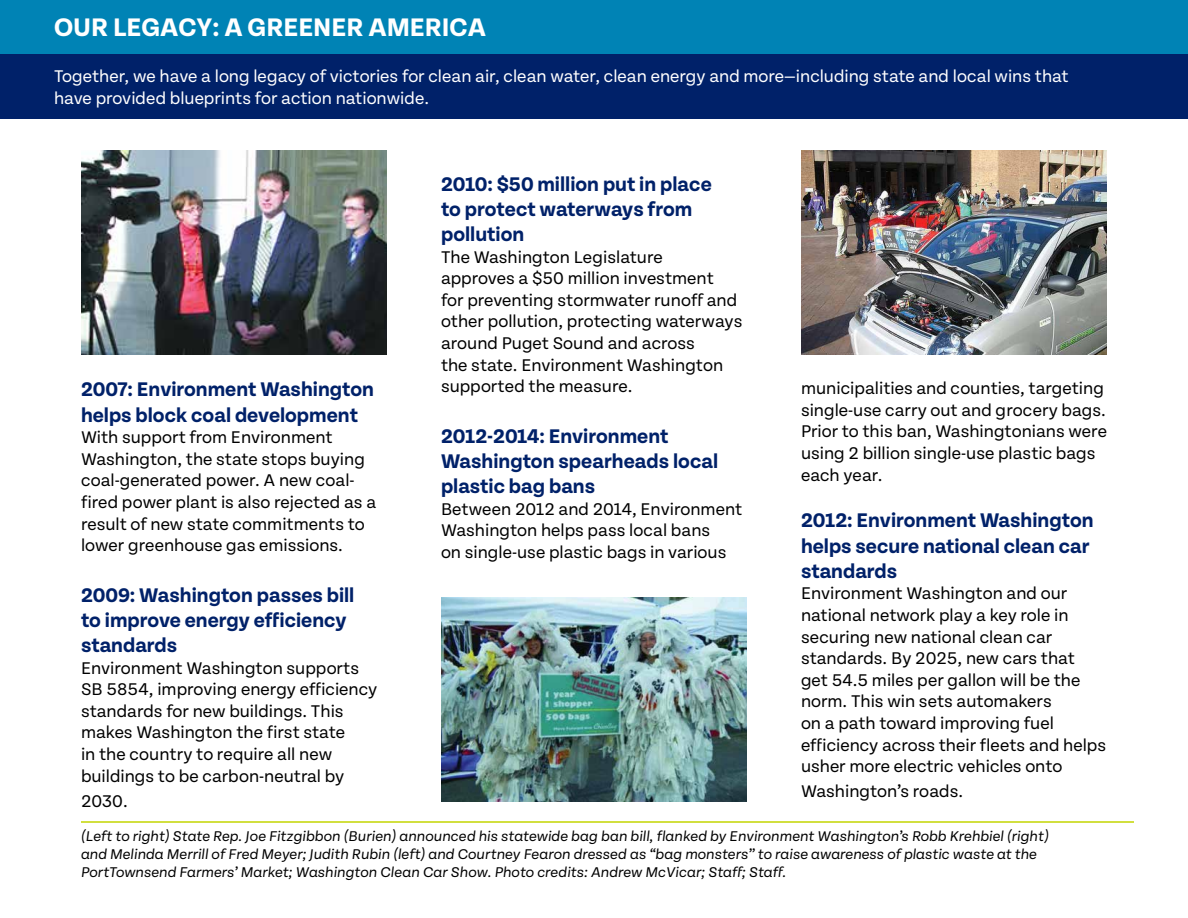
<style>
.page{position:relative;width:1188px;height:918px;background:#fff}
.page>*{position:absolute;margin:0;border:0;box-sizing:border-box;transform-origin:0 0}
.t1{font:700 27px "Tenon";color:#fff}
.t2{font:700 21px/25.2px "Tenon";color:#002169}
.t3{font:18px/21.6px "Tenon";color:#000}
.t4{font:18px/21.6px "Tenon";color:#fff}
.t5{font:italic 15px/18px "Tenon";color:#000}
</style>
<div class="page">
<div style="left:0;top:33px;width:1188px;height:86px;background:#002169"></div>
<div style="left:0;top:0;width:1188px;height:54px;background:#0083b5"></div>
<hr style="left:81px;top:821px;width:1053px;height:2px;background:#c2d500">
<img style="left:801px;top:151px;width:306px;height:204px">
<img style="left:441px;top:598px;width:306px;height:204px">
<img style="left:81px;top:151px;width:306px;height:204px">
<h1 class="t1" style="left:54px;top:13px;width:434px">OUR LEGACY: A GREENER AMERICA</h1>
<p class="t4" style="left:54px;top:66px;width:1016px">Together, we have a long legacy of victories for clean air, clean water, clean energy and more—including state and local wins that have provided blueprints for action nationwide.</p>
<p class="t2" style="left:81px;top:378px;width:295px">2007: Environment Washington helps block coal development</p>
<p class="t3" style="left:81px;top:427px;width:297px">With support from Environment Washington, the state stops buying coal-generated power. A new coal&shy;fired power plant is also rejected as a result of new state commitments to lower greenhouse gas emissions.</p>
<p class="t2" style="left:81px;top:583px;width:275px">2009: Washington passes bill to improve energy efficiency standards</p>
<p class="t3" style="left:81px;top:657px;width:298px">Environment Washington supports SB 5854, improving energy efficiency standards for new buildings. This makes Washington the first state<br>in the country to require all new buildings to be carbon-neutral by</p>
<p class="t3" style="left:81px;top:791px;width:48px">2030.</p>
<p class="t2" style="left:441px;top:172px;width:272px">2010: $50 million put in place to protect waterways from pollution</p>
<p class="t3" style="left:441px;top:246px;width:303px">The Washington Legislature<br>approves a $50 million investment<br>for preventing stormwater runoff and other pollution, protecting waterways around Puget Sound and across<br>the state. Environment Washington supported the measure.</p>
<p class="t2" style="left:441px;top:424px;width:279px">2012-2014: Environment<br>Washington spearheads local plastic bag bans</p>
<p class="t3" style="left:441px;top:498px;width:303px">Between 2012 and 2014, Environment<br>Washington helps pass local bans<br>on single-use plastic bags in various</p>
<p class="t3" style="left:801px;top:378px;width:307px">municipalities and counties, targeting single-use carry out and grocery bags.<br>Prior to this ban, Washingtonians were using 2 billion single-use plastic bags each year.</p>
<p class="t2" style="left:801px;top:509px;width:294px">2012: Environment Washington helps secure national clean car standards</p>
<p class="t3" style="left:801px;top:583px;width:307px">Environment Washington and our national network play a key role in securing new national clean car standards. By 2025, new cars that get 54.5 miles per gallon will be the norm. This win sets automakers<br>on a path toward improving fuel efficiency across their fleets and helps usher more electric vehicles onto</p>
<p class="t3" style="left:801px;top:781px;width:164px">Washington’s roads.</p>
<p class="t5" style="left:81px;top:828px;width:969px">(Left to right) State Rep. Joe Fitzgibbon (Burien) announced his statewide bag ban bill, flanked by Environment Washington’s Robb Krehbiel (right) and Melinda Merrill of Fred Meyer; Judith Rubin (left) and Courtney Fearon dressed as “bag monsters” to raise awareness of plastic waste at the<br>PortTownsend Farmers’ Market; Washington Clean Car Show. Photo credits: Andrew McVicar; Staff; Staff.</p>
</div>
